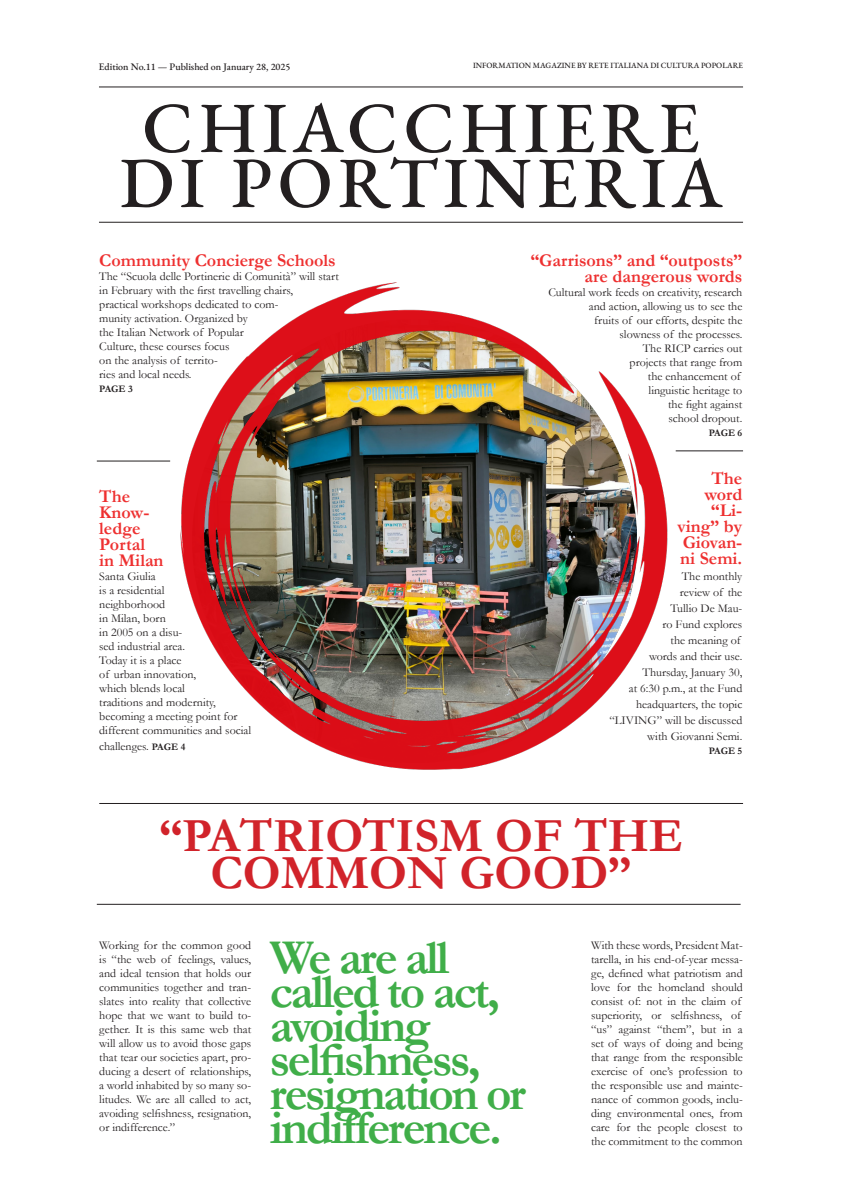
<style>
.page{position:relative;width:848px;height:1202px;background:#fff}
.page>*{position:absolute;margin:0;border:0;box-sizing:border-box;transform-origin:0 0}
.Chiacchiere_di_portineria{font:72px "EB Garamond";letter-spacing:.075em;color:#231f20}
.t1{font:700 49px "Garamond";letter-spacing:-.05em;color:#40ae49}
.t2{font:700 48px/37px "Garamond";color:#d1232a;text-align:center}
.testo{font:700 18px/16px "Garamond";color:#ee3030;text-align:right}
.testo-2{font:12px/14px "Garamond";color:#231f20}
.n__versione{font:10px "EB Garamond";color:#231f20}
.testo-3{font:700 10px "Garamond";color:#231f20}
.rete_italiana_di_cultura_popolare{font:8px "EB Garamond";color:#231f20}
.s1{font-weight:700;font-size:10px}
</style>
<div class="page">
<img style="left:156px;top:282px;width:512px;height:488px">
<hr style="left:99px;top:803px;width:644px;height:1px;background:#231f20">
<hr style="left:97px;top:904px;width:643px;height:1px;background:#231f20">
<hr style="left:99px;top:87px;width:644px;height:1px;background:#231f20">
<hr style="left:99px;top:222px;width:644px;height:1px;background:#231f20">
<hr style="left:675px;top:451px;width:68px;height:1px;background:#231f20">
<hr style="left:97px;top:461px;width:73px;height:1px;background:#231f20">
<p class="n__versione" style="left:99px;top:60px;width:193px">Edition No.11 — Published on January 28, 2025</p>
<p class="rete_italiana_di_cultura_popolare" style="left:473px;top:60px;width:271px">INFORMATION MAGAZINE BY RETE ITALIANA DI CULTURA POPOLARE</p>
<p class="Chiacchiere_di_portineria" style="left:142px;top:81px;width:559px">CHIACCHIERE</p>
<p class="Chiacchiere_di_portineria" style="left:120px;top:136px;width:604px">DI PORTINERIA</p>
<p class="testo" style="left:99px;top:252px;width:238px">Community Concierge Schools</p>
<p class="testo-2" style="left:99px;top:269px;width:241px">The “Scuola delle Portinerie di Comunità” will start in February with the first travelling chairs,<br>practical workshops dedicated to com-<br>munity activation. Organized by<br>the Italian Network of Popular<br>Culture, these courses focus<br>on the analysis of territo-<br>ries and local needs.</p>
<p class="testo-3" style="left:99px;top:382px;width:35px">PAGE 3</p>
<p class="testo" style="left:99px;top:488px;width:66px;text-align:left">The<br>Know&shy;ledge<br>Portal in Milan</p>
<p class="testo-2" style="left:99px;top:569px;width:153px">Santa Giulia<br>is a residential<br>neighborhood<br>in Milan, born<br>in 2005 on a disu-<br>sed industrial area.<br>Today it is a place<br>of urban innovation,<br>which blends local<br>traditions and modernity, becoming a meeting point for different communities and social</p>
<p class="testo-2" style="left:99px;top:739px;width:88px">challenges. <span class="s1">PAGE 4</span></p>
<p class="testo" style="left:530px;top:252px;width:213px">“Garrisons” and “outposts”</p>
<p class="testo" style="left:584px;top:268px;width:159px">are dangerous words</p>
<p class="testo-2" style="left:548px;top:285px;width:195px;text-align:right">Cultural work feeds on creativity, research and action, allowing us to see the<br>fruits of our efforts, despite the<br>slowness of the processes.<br>The RICP carries out<br>projects that range from<br>the enhancement of<br>linguistic heritage to<br>the fight against<br>school dropout.</p>
<p class="testo-3" style="left:708px;top:426px;width:35px">PAGE 6</p>
<p class="testo" style="left:677px;top:470px;width:66px">The word “Li&shy;ving” by<br>Giovan&shy;ni Semi.</p>
<p class="testo-2" style="left:609px;top:568px;width:134px;line-height:16px;text-align:right">The monthly<br>review of the<br>Tullio De Mau-<br>ro Fund explores<br>the meaning of<br>words and their use.<br>Thursday, January 30,<br>at 6:30 p.m., at the Fund headquarters, the topic “LIVING” will be discussed with Giovanni Semi.</p>
<p class="testo-3" style="left:708px;top:744px;width:35px">PAGE 5</p>
<p class="t2" style="left:159px;top:817px;width:526px">“PATRIOTISM OF THE<br>COMMON GOOD”</p>
<p class="testo-2" style="left:99px;top:938px;width:153px;text-align:justify">Working for the common good is “the web of feelings, values, and ideal tension that holds our communities together and tran&shy;slates into reality that collective hope that we want to build to&shy;gether. It is this same web that will allow us to avoid those gaps that tear our societies apart, pro&shy;ducing a desert of relationships, a world inhabited by so many so&shy;litudes. We are all called to act, avoiding selfishness, resignation, or indifference.”</p>
<p class="testo-2" style="left:591px;top:938px;width:153px">With these words, President Mat&shy;tarella, in his end-of-year messa&shy;ge, defined what patriotism and love for the homeland should consist of: not in the claim of superiority, or selfishness, of “us” against “them”, but in a set of ways of doing and being that range from the responsible exercise of one’s profession to the responsible use and mainte&shy;nance of common goods, inclu&shy;ding environmental ones, from care for the people closest to the commitment to the common</p>
<p class="t1" style="left:270px;top:924px;width:181px">We are all</p>
<p class="t1" style="left:270px;top:958px;width:231px">called to act,</p>
<p class="t1" style="left:270px;top:992px;width:162px">avoiding</p>
<p class="t1" style="left:270px;top:1026px;width:212px">selfishness,</p>
<p class="t1" style="left:270px;top:1060px;width:257px">resignation or</p>
<p class="t1" style="left:270px;top:1094px;width:233px">indifference.</p>
</div>
